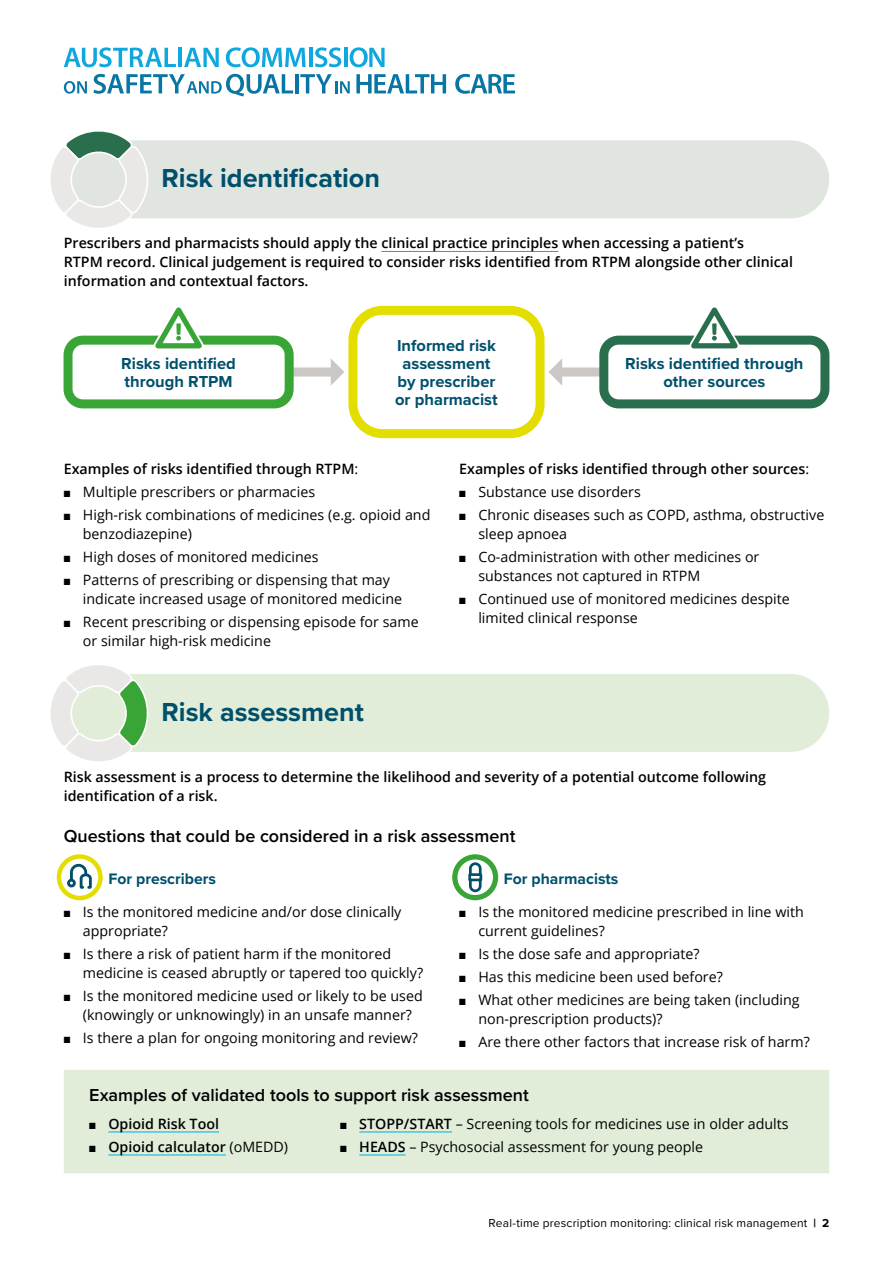
<style>
.page{position:relative;width:893px;height:1263px;background:#fff}
.page>*{position:absolute;margin:0;border:0;box-sizing:border-box;transform-origin:0 0}
.Heading_2__with_IAMM_icons{font:700 27px "Proxima Nova";color:#00506c}
.Heading_3__span{font:600 18px "Proxima Nova";color:#000}
.t1{font:700 16.5px/18px "Proxima Nova";color:#00506c;text-align:center}
.Heading_4__Prescriber__Pharmacist{font:700 15.75px "Proxima Nova";color:#00506c}
.List_Bullet{font:14.25px/18.8px "Open Sans";color:#000}
.Normal_IAMM{font:600 14.25px/18.8px "Open Sans";color:#000}
.List_Bullet_Last{font:14.25px/18.8px "Open Sans";color:#000}
.Normal_Before_Bullet{font:600 14.25px "Open Sans";color:#000}
.List_Bullet-2{font:600 14.25px "Open Sans";color:#000}
.t2{font:12px "Proxima Nova";letter-spacing:.015em;color:#000}
.s1{font-weight:400}
.s2{font-weight:600}
.s3{font-weight:700}
</style>
<div class="page">
<svg style="left:64px;top:47px;width:112px;height:20px"></svg>
<hr style="left:178px;top:48px;width:4px;height:19px;background:#0ea7de">
<svg style="left:184px;top:48px;width:35px;height:19px"></svg>
<svg style="left:226px;top:47px;width:80px;height:20px"></svg>
<hr style="left:309px;top:48px;width:3px;height:19px;background:#0ea7de">
<svg style="left:315px;top:47px;width:26px;height:20px"></svg>
<hr style="left:344px;top:48px;width:3px;height:19px;background:#0ea7de">
<svg style="left:350px;top:47px;width:35px;height:20px"></svg>
<svg style="left:64px;top:81px;width:23px;height:13px"></svg>
<svg style="left:93px;top:74px;width:200px;height:23px"></svg>
<hr style="left:295px;top:74px;width:4px;height:19px;background:#0876a4">
<svg style="left:300px;top:74px;width:50px;height:19px"></svg>
<svg style="left:356px;top:74px;width:90px;height:19px"></svg>
<svg style="left:455px;top:74px;width:60px;height:20px"></svg>
<div style="left:60px;top:140px;width:769px;height:78px;background:#e0e5e0;border-radius:39px"></div>
<hr style="left:381px;top:251px;width:177px;height:1px;background:#00ace9">
<div style="left:179px;top:367px;width:154px;height:9px;background:#cbc7c4"></div>
<svg style="left:331px;top:359px;width:13px;height:26px"></svg>
<div style="left:560px;top:367px;width:153px;height:9px;background:#cbc7c4"></div>
<svg style="left:549px;top:359px;width:13px;height:26px"></svg>
<div style="left:68px;top:340px;width:221px;height:64px;background:#fff;border-radius:15px"></div>
<div style="left:64px;top:336px;width:230px;height:72px;border:9px solid #39a536;border-radius:15px"></div>
<div style="left:604px;top:340px;width:221px;height:64px;background:#fff;border-radius:15px"></div>
<div style="left:599px;top:336px;width:230px;height:72px;border:9px solid #296f4d;border-radius:15px"></div>
<svg style="left:142px;top:307px;width:73px;height:42px"></svg>
<div style="left:348px;top:306px;width:197px;height:132px;border:9px solid #e4de00;border-radius:30px"></div>
<svg style="left:678px;top:307px;width:73px;height:42px"></svg>
<div style="left:60px;top:674px;width:769px;height:78px;background:#e1edd9;border-radius:39px"></div>
<svg style="left:57px;top:854px;width:46px;height:46px"></svg>
<svg style="left:452px;top:854px;width:46px;height:46px"></svg>
<div style="left:468px;top:873px;width:14px;height:8px;border:3px solid #00506c"></div>
<div style="left:64px;top:1070px;width:765px;height:103px;background:#e1edd9"></div>
<hr style="left:108px;top:1131px;width:111px;height:1px;background:#00ace9">
<hr style="left:108px;top:1154px;width:118px;height:1px;background:#00ace9">
<hr style="left:359px;top:1131px;width:93px;height:1px;background:#00ace9">
<hr style="left:359px;top:1154px;width:47px;height:1px;background:#00ace9">
<svg style="left:51px;top:131px;width:99px;height:97px"></svg>
<svg style="left:51px;top:665px;width:97px;height:96px"></svg>
<h2 class="Heading_2__with_IAMM_icons" style="left:162px;top:158px;width:220px">Risk identification</h2>
<p class="Normal_IAMM" style="left:64px;top:234px;width:731px">Prescribers and pharmacists should apply the clinical practice principles when accessing a patient’s<br>RTPM record. Clinical judgement is required to consider risks identified from RTPM alongside other clinical information and contextual factors.</p>
<p class="t1" style="left:395px;top:336px;width:104px">Informed risk assessment by prescriber or pharmacist</p>
<p class="t1" style="left:121px;top:354px;width:116px;text-align:left">Risks identified through RTPM</p>
<p class="t1" style="left:625px;top:354px;width:180px">Risks identified through other sources</p>
<p class="Normal_Before_Bullet" style="left:64px;top:459px;width:296px">Examples of risks identified through RTPM<span class="s1">:</span></p>
<p class="List_Bullet" style="left:64px;top:482px;width:253px">■ Multiple prescribers or pharmacies</p>
<p class="List_Bullet" style="left:83px;top:505px;width:349px;text-indent:-19px">■ High-risk combinations of medicines (e.g. opioid and benzodiazepine)</p>
<p class="List_Bullet" style="left:64px;top:547px;width:256px">■ High doses of monitored medicines</p>
<p class="List_Bullet" style="left:83px;top:570px;width:321px;text-indent:-19px">■ Patterns of prescribing or dispensing that may indicate increased usage of monitored medicine</p>
<p class="List_Bullet" style="left:83px;top:612px;width:337px;text-indent:-19px">■ Recent prescribing or dispensing episode for same or similar high-risk medicine</p>
<h2 class="Heading_2__with_IAMM_icons" style="left:162px;top:692px;width:204px">Risk assessment</h2>
<p class="Normal_Before_Bullet" style="left:459px;top:459px;width:351px">Examples of risks identified through other sources<span class="s1">:</span></p>
<p class="List_Bullet" style="left:459px;top:482px;width:183px">■ Substance use disorders</p>
<p class="List_Bullet" style="left:478px;top:505px;width:347px;text-indent:-19px">■ Chronic diseases such as COPD, asthma, obstructive sleep apnoea</p>
<p class="List_Bullet" style="left:478px;top:547px;width:283px;text-indent:-19px">■ Co-administration with other medicines or substances not captured in RTPM</p>
<p class="List_Bullet_Last" style="left:478px;top:589px;width:313px;text-indent:-19px">■ Continued use of monitored medicines despite limited clinical response</p>
<p class="Normal_IAMM" style="left:64px;top:767px;width:704px">Risk assessment is a process to determine the likelihood and severity of a potential outcome following identification of a risk.</p>
<h3 class="Heading_3__span" style="left:64px;top:822px;width:453px">Questions that could be considered in a risk assessment</h3>
<h4 class="Heading_4__Prescriber__Pharmacist" style="left:108px;top:867px;width:109px">For prescribers</h4>
<p class="List_Bullet" style="left:83px;top:902px;width:320px;text-indent:-19px">■ Is the monitored medicine and/or dose clinically appropriate?</p>
<p class="List_Bullet" style="left:83px;top:944px;width:342px;text-indent:-19px">■ Is there a risk of patient harm if the monitored medicine is ceased abruptly or tapered too quickly?</p>
<p class="List_Bullet" style="left:64px;top:986px;width:360px;text-align:center">■ Is the monitored medicine used or likely to be used (knowingly or unknowingly) in an unsafe manner?</p>
<p class="List_Bullet" style="left:64px;top:1028px;width:356px">■ Is there a plan for ongoing monitoring and review?</p>
<h4 class="Heading_4__Prescriber__Pharmacist" style="left:504px;top:867px;width:116px">For pharmacists</h4>
<p class="List_Bullet" style="left:478px;top:902px;width:327px;text-indent:-19px">■ Is the monitored medicine prescribed in line with current guidelines?</p>
<p class="List_Bullet" style="left:459px;top:944px;width:242px">■ Is the dose safe and appropriate?</p>
<p class="List_Bullet" style="left:459px;top:967px;width:265px">■ Has this medicine been used before?</p>
<p class="List_Bullet" style="left:478px;top:990px;width:323px;text-indent:-19px">■ What other medicines are being taken (including non-prescription products)?</p>
<p class="List_Bullet_Last" style="left:459px;top:1032px;width:352px">■ Are there other factors that increase risk of harm?</p>
<h3 class="Heading_3__span" style="left:89px;top:1081px;width:441px">Examples of validated tools to support risk assessment</h3>
<p class="List_Bullet-2" style="left:89px;top:1114px;width:131px">■ Opioid Risk Tool</p>
<p class="List_Bullet-2" style="left:89px;top:1137px;width:200px">■ Opioid calculator <span class="s1">(oMEDD)</span></p>
<p class="List_Bullet" style="left:340px;top:1114px;width:450px">■ <span class="s2">STOPP/START</span> – Screening tools for medicines use in older adults</p>
<p class="List_Bullet" style="left:340px;top:1137px;width:365px">■ <span class="s2">HEADS</span> – Psychosocial assessment for young people</p>
<p class="t2" style="left:489px;top:1214px;width:342px">Real-time prescription monitoring: clinical risk management <span class="s3">| 2</span></p>
</div>
